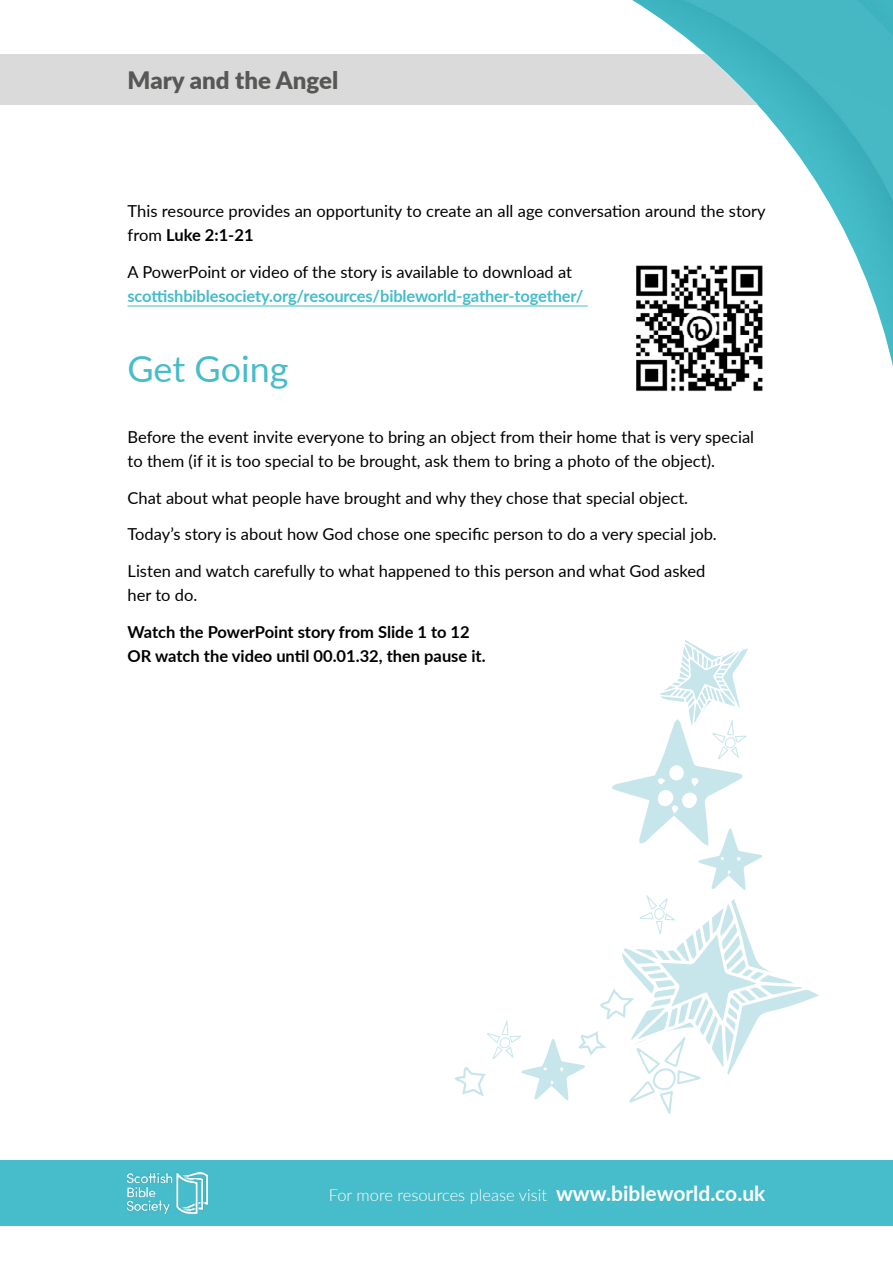
<style>
.page{position:relative;width:893px;height:1263px;background:#fff}
.page>*{position:absolute;margin:0;border:0;box-sizing:border-box;transform-origin:0 0}
.t1{font:36px "Lato";color:#47bcca}
.t2{font:900 24px "Lato";color:#575756}
.t3{font:16.5px/24px "Lato";color:#000}
.t4{font:700 16.5px/24px "Lato";color:#000}
.t5{font:700 16.5px "Lato";letter-spacing:-.01em;color:#47bcca}
.t6{font:300 16.5px "Lato";color:#fff}
.s1{font-weight:700}
.s2{font-weight:700;font-size:21px}
</style>
<div class="page">
<svg style="left:127px;top:0;width:766px;height:367px"></svg>
<div style="left:0;top:54px;width:759px;height:51px;background:#dadada"></div>
<div style="left:0;top:1160px;width:893px;height:66px;background:#47bcca"></div>
<img style="left:128px;top:1173px;width:80px;height:40px">
<hr style="left:128px;top:306px;width:456px;height:1px;background:#47bcca">
<svg style="left:454px;top:640px;width:365px;height:474px"></svg>
<img style="left:632px;top:261px;width:133px;height:131px">
<h2 class="t2" style="left:128px;top:62px;width:212px">Mary and the Angel</h2>
<p class="t3" style="left:128px;top:199px;width:640px">This resource provides an opportunity to create an all age conversation around the story from <span class="s1">Luke 2:1-21</span></p>
<p class="t3" style="left:128px;top:259px;width:446px">A PowerPoint or video of the story is available to download at</p>
<p class="t5" style="left:128px;top:284px;width:457px">scottishbiblesociety.org/resources/bibleworld-gather-together/</p>
<h1 class="t1" style="left:128px;top:343px;width:163px">Get Going</h1>
<p class="t3" style="left:128px;top:424px;width:628px">Before the event invite everyone to bring an object from their home that is very special to them (if it is too special to be brought, ask them to bring a photo of the object).</p>
<p class="t3" style="left:128px;top:485px;width:562px">Chat about what people have brought and why they chose that special object.</p>
<p class="t3" style="left:128px;top:522px;width:591px">Today’s story is about how God chose one specific person to do a very special job.</p>
<p class="t3" style="left:128px;top:558px;width:579px">Listen and watch carefully to what happened to this person and what God asked her to do.</p>
<p class="t4" style="left:128px;top:619px;width:360px">Watch the PowerPoint story from Slide 1 to 12<br>OR watch the video until 00.01.32, then pause it.</p>
<p class="t6" style="left:329px;top:1184px;width:438px">For more resources please visit <span class="s2">www.bibleworld.co.uk</span></p>
</div>
